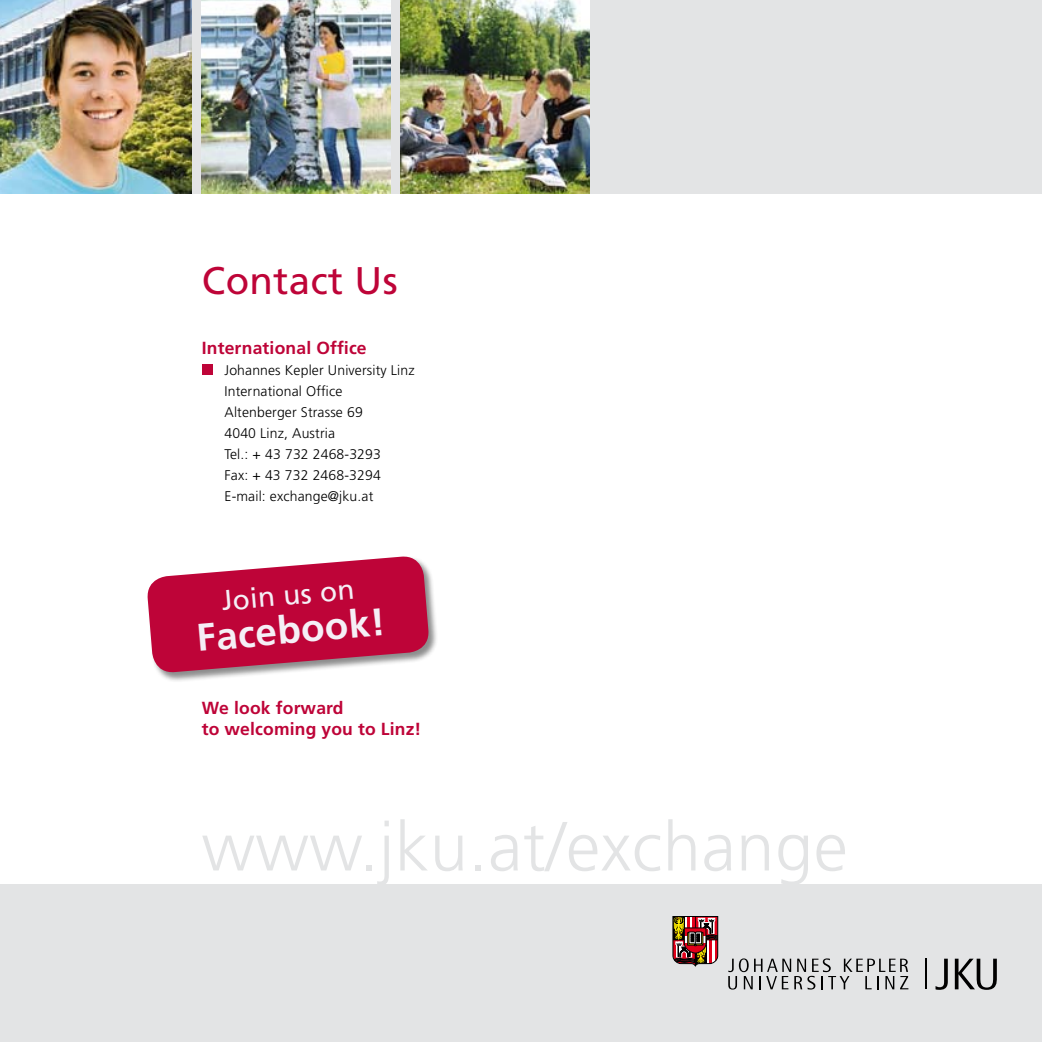
<style>
.page{position:relative;width:1042px;height:1042px;background:#fff}
.page>*{position:absolute;margin:0;border:0;box-sizing:border-box;transform-origin:0 0}
.t1{font:300 68.25px "Frutiger";letter-spacing:.01em;color:#e3e4e5}
.t2{font:38.5px "Frutiger";letter-spacing:.01em;color:#be0438}
.t3{font:700 38.5px "Frutiger";color:#f5eff6}
.t4{font:28px "Frutiger";color:#f5eff6}
.t5{font:700 17.5px/21px "Frutiger";letter-spacing:.01em;color:#be0438}
.t6{font:300 14px/21px "Frutiger";letter-spacing:.01em;color:#000}
</style>
<div class="page">
<div style="left:0;top:0;width:1042px;height:193px;background:#e3e4e5"></div>
<div style="left:0;top:885px;width:1042px;height:157px;background:#e3e4e5"></div>
<div style="left:202px;top:364px;width:10px;height:11px;background:#be0438"></div>
<img style="left:201px;top:0;width:189px;height:193px">
<img style="left:400px;top:0;width:189px;height:193px">
<img style="left:0;top:0;width:192px;height:193px">
<svg style="left:672px;top:916px;width:46px;height:50px;background:#8c5043"></svg>
<hr style="left:925px;top:958px;width:1px;height:31px;background:#000">
<svg style="left:935px;top:958px;width:13px;height:32px"></svg>
<svg style="left:955px;top:958px;width:42px;height:32px"></svg>
<svg style="left:728px;top:958px;width:180px;height:31px"></svg>
<div style="left:147px;top:556px;width:300px;height:136px;background:#000;opacity:.45"></div>
<svg style="left:147px;top:556px;width:283px;height:118px;background:#c5335c"></svg>
<h2 class="t2" style="left:202px;top:258px;width:197px">Contact Us</h2>
<p class="t5" style="left:202px;top:337px;width:166px">International Office</p>
<p class="t6" style="left:224px;top:359px;width:192px">Johannes Kepler University Linz<br>International Office<br>Altenberger Strasse 69<br>4040 Linz, Austria<br>Tel.: + 43 732 2468-3293<br>Fax: + 43 732 2468-3294<br>E-mail: exchange@jku.at</p>
<h3 class="t4" style="left:220px;top:584px;width:135px;rotate:-5deg">Join us on</h3>
<h2 class="t3" style="left:195px;top:615px;width:191px;rotate:-5deg">Facebook!</h2>
<p class="t5" style="left:202px;top:697px;width:221px">We look forward<br>to welcoming you to Linz!</p>
<h1 class="t1" style="left:202px;top:808px;width:647px">www.jku.at/exchange</h1>
</div>
